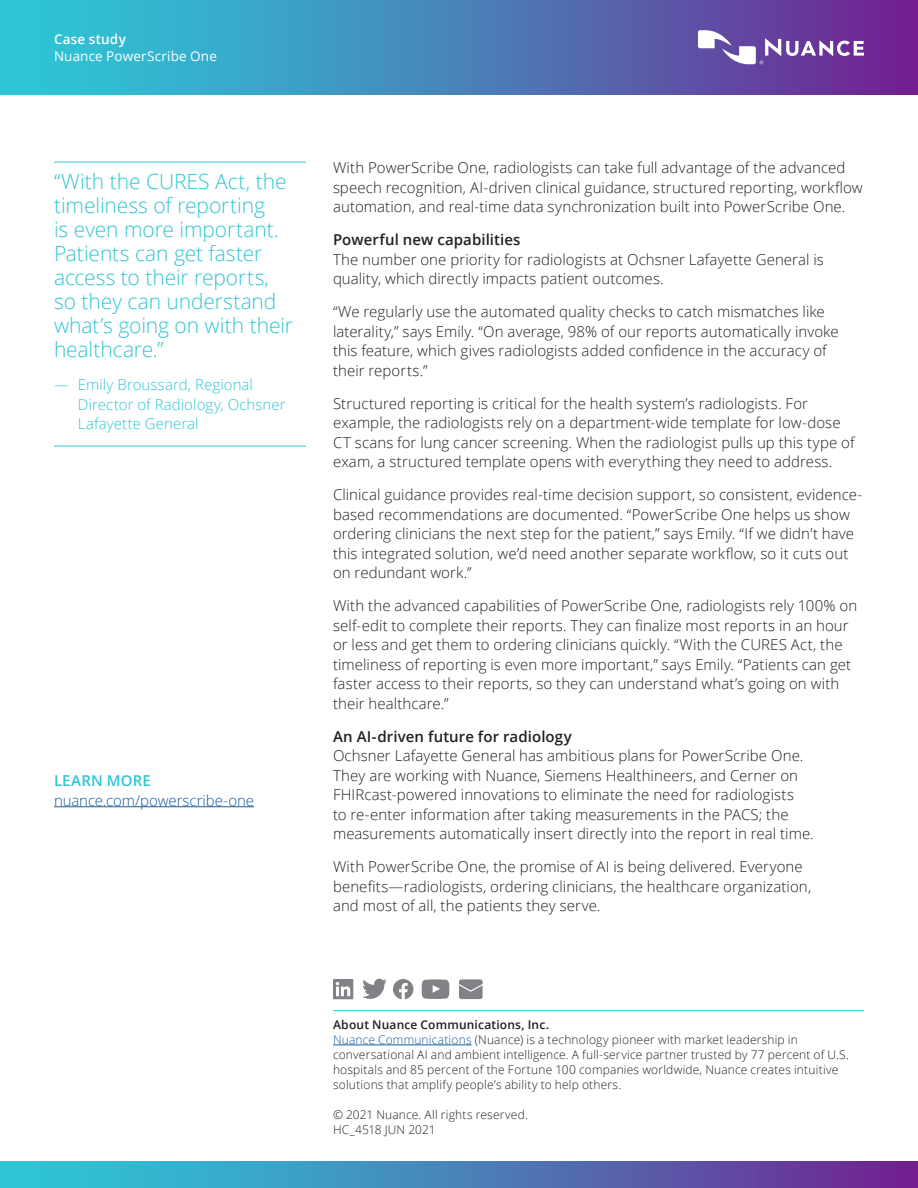
<style>
.page{position:relative;width:918px;height:1188px;background:#fff}
.page>*{position:absolute;margin:0;border:0;box-sizing:border-box;transform-origin:0 0}
.SideBar_Pull_Quote_1{font:300 21px/24px "Open Sans";letter-spacing:-.005em;color:#2dc6d6}
.Body_Text_10_13{font:300 15px/19.5px "Open Sans";letter-spacing:.005em;color:#231f20}
.t1{font:300 15px/19.5px "Open Sans";letter-spacing:.005em;color:#2dc6d6}
.Body_Text_Subhead_10{font:600 15px "Open Sans";letter-spacing:.005em;color:#231f20}
.Body_Text_10_13-2{font:300 15px/19.5px "Open Sans";letter-spacing:-.005em;color:#175d9e}
.Product_Offering_Nam{font:13.5px "Open Sans";letter-spacing:.01em;color:#fff}
.Case_study_9_11{font:600 13.5px "Open Sans";letter-spacing:.015em;color:#fff}
.About_Nuance_Legal{font:300 12px/15px "Open Sans";letter-spacing:.015em;color:#231f20}
.About_Nuance_SemiBol{font:600 12px "Open Sans";letter-spacing:.015em;color:#231f20}
.s1{font-weight:600;color:#2dc6d6}
.s2{color:#175d9e}
</style>
<div class="page">
<div style="left:0;top:1161px;width:918px;height:27px;background:linear-gradient(to right,#27d4dc,#6f2692)"></div>
<div style="left:0;top:0;width:918px;height:94px;background:linear-gradient(to right,#27d4dc,#6f2692)"></div>
<svg style="left:698px;top:30px;width:166px;height:34px"></svg>
<svg style="left:333px;top:979px;width:20px;height:20px"></svg>
<svg style="left:362px;top:979px;width:25px;height:20px"></svg>
<svg style="left:393px;top:979px;width:20px;height:20px"></svg>
<svg style="left:422px;top:979px;width:27px;height:20px"></svg>
<svg style="left:459px;top:979px;width:24px;height:20px"></svg>
<hr style="left:333px;top:1010px;width:531px;height:1px;background:#2dc6d6">
<hr style="left:333px;top:1045px;width:139px;height:1px;background:#175d9e">
<hr style="left:54px;top:162px;width:252px;height:1px;background:#2dc6d6">
<hr style="left:54px;top:446px;width:252px;height:1px;background:#2dc6d6">
<hr style="left:54px;top:806px;width:200px;height:1px;background:#175d9e">
<p class="Case_study_9_11" style="left:54px;top:30px;width:73px">Case study</p>
<p class="Product_Offering_Nam" style="left:54px;top:47px;width:164px">Nuance PowerScribe One</p>
<p class="SideBar_Pull_Quote_1" style="left:54px;top:169px;width:241px">“With the CURES Act, the timeliness of reporting<br>is even more important.<br>Patients can get faster access to their reports, so they can understand what’s going on with their healthcare.”</p>
<p class="t1" style="left:78px;top:375px;width:209px;text-indent:-24px">— Emily Broussard, Regional<br>Director of Radiology, Ochsner<br>Lafayette General</p>
<p class="Body_Text_10_13-2" style="left:54px;top:771px;width:202px"><span class="s1">LEARN MORE </span>nuance.com/powerscribe-one</p>
<p class="Body_Text_10_13" style="left:333px;top:158px;width:531px">With PowerScribe One, radiologists can take full advantage of the advanced speech recognition, AI-driven clinical guidance, structured reporting, workflow automation, and real-time data synchronization built into PowerScribe One.</p>
<p class="Body_Text_Subhead_10" style="left:333px;top:230px;width:189px">Powerful new capabilities</p>
<p class="Body_Text_10_13" style="left:333px;top:249px;width:492px">The number one priority for radiologists at Ochsner Lafayette General is quality, which directly impacts patient outcomes.</p>
<p class="Body_Text_10_13" style="left:333px;top:302px;width:507px">“We regularly use the automated quality checks to catch mismatches like laterality,” says Emily. “On average, 98% of our reports automatically invoke this feature, which gives radiologists added confidence in the accuracy of their reports.”</p>
<p class="Body_Text_10_13" style="left:333px;top:393px;width:523px">Structured reporting is critical for the health system’s radiologists. For example, the radiologists rely on a department-wide template for low-dose CT scans for lung cancer screening. When the radiologist pulls up this type of exam, a structured template opens with everything they need to address.</p>
<p class="Body_Text_10_13" style="left:333px;top:485px;width:531px">Clinical guidance provides real-time decision support, so consistent, evidence&shy;based recommendations are documented. “PowerScribe One helps us show ordering clinicians the next step for the patient,” says Emily. “If we didn’t have this integrated solution, we’d need another separate workflow, so it cuts out on redundant work.”</p>
<p class="Body_Text_10_13" style="left:333px;top:596px;width:526px">With the advanced capabilities of PowerScribe One, radiologists rely 100% on self-edit to complete their reports. They can finalize most reports in an hour or less and get them to ordering clinicians quickly. “With the CURES Act, the timeliness of reporting is even more important,” says Emily. “Patients can get faster access to their reports, so they can understand what’s going on with their healthcare.”</p>
<p class="Body_Text_Subhead_10" style="left:333px;top:726px;width:241px">An AI-driven future for radiology</p>
<p class="Body_Text_10_13" style="left:333px;top:746px;width:482px">Ochsner Lafayette General has ambitious plans for PowerScribe One.<br>They are working with Nuance, Siemens Healthineers, and Cerner on FHIRcast-powered innovations to eliminate the need for radiologists<br>to re-enter information after taking measurements in the PACS; the measurements automatically insert directly into the report in real time.</p>
<p class="Body_Text_10_13" style="left:333px;top:857px;width:480px">With PowerScribe One, the promise of AI is being delivered. Everyone benefits—radiologists, ordering clinicians, the healthcare organization, and most of all, the patients they serve.</p>
<p class="About_Nuance_SemiBol" style="left:333px;top:1016px;width:218px">About Nuance Communications, Inc.</p>
<p class="About_Nuance_Legal" style="left:333px;top:1032px;width:517px"><span class="s2">Nuance Communications</span> (Nuance) is a technology pioneer with market leadership in conversational AI and ambient intelligence. A full-service partner trusted by 77 percent of U.S. hospitals and 85 percent of the Fortune 100 companies worldwide, Nuance creates intuitive solutions that amplify people’s ability to help others.</p>
<p class="About_Nuance_Legal" style="left:333px;top:1107px;width:196px">© 2021 Nuance. All rights reserved.</p>
<p class="About_Nuance_Legal" style="left:333px;top:1122px;width:104px">HC_4518 JUN 2021</p>
</div>
